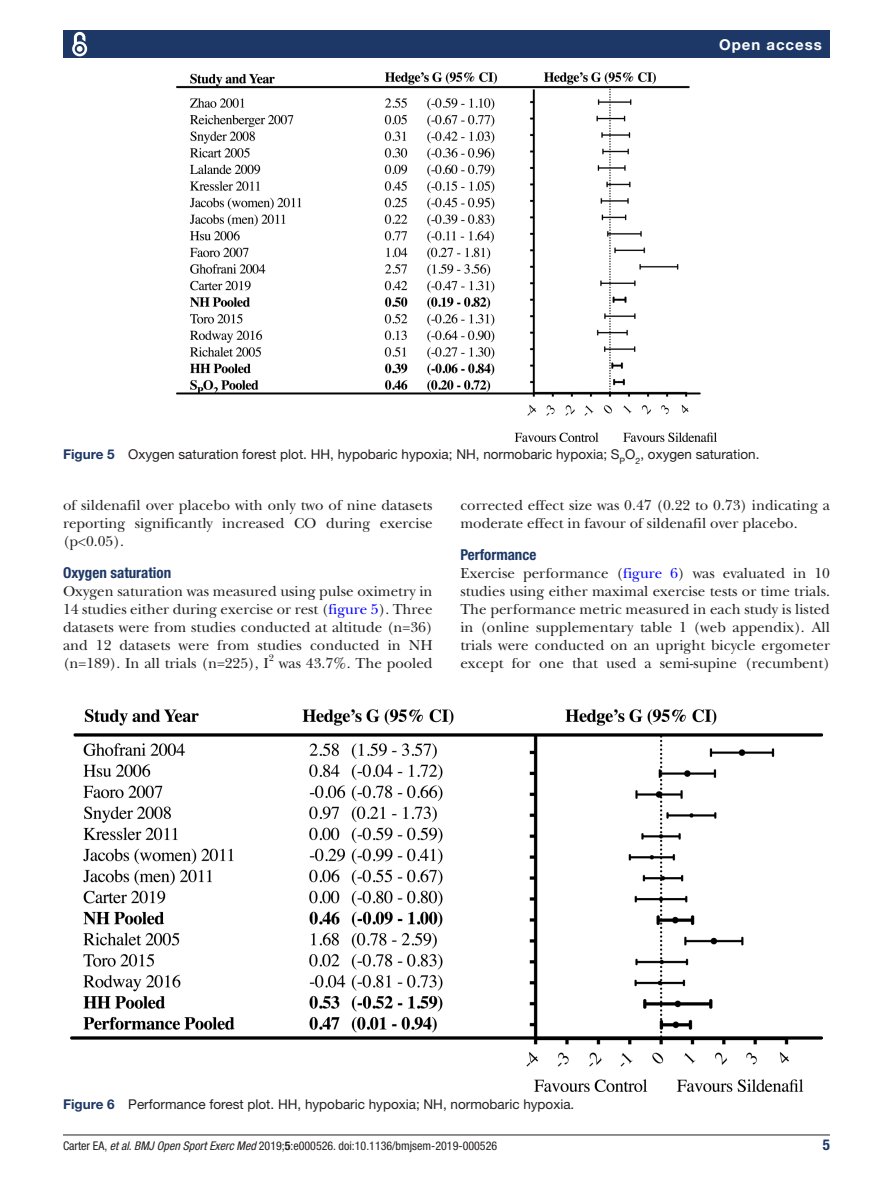
<style>
.page{position:relative;width:893px;height:1191px;background:#fff}
.page>*{position:absolute;margin:0;border:0;box-sizing:border-box;transform-origin:0 0}
.t1{font:15px/18px "New Baskerville";color:#231f20;text-align:justify}
.t2{font:700 condensed 15px "Helvetica Neue LT Std";color:#1d3766}
.t3{font:700 15px "Helvetica Neue LT Std";letter-spacing:.065em;color:#fff}
.t4{font:13.5px "Helvetica Neue LT Std";color:#231f20}
.t5{font:condensed 12px "Helvetica Neue LT Std";color:#231f20}
.t6{font:9.9px "New Baskerville";color:#231f20}
.s1{font-weight:700;color:#1d3766}
.s2{color:#00f}
.s3{font-style:italic}
.s4{font-weight:700}
</style>
<div class="page">
<hr style="left:63px;top:1134px;width:767px;height:1px;background:#231f20">
<div style="left:63px;top:31px;width:767px;height:27px;background:#1d3766"></div>
<svg style="left:72px;top:31px;width:16px;height:26px"></svg>
<img style="left:177px;top:73px;width:539px;height:368px">
<img style="left:71px;top:709px;width:751px;height:382px">
<p class="t3" style="left:719px;top:35px;width:104px">Open access</p>
<p class="t4" style="left:63px;top:446px;width:698px"><span class="s1">Figure 5</span> Oxygen saturation forest plot. HH, hypobaric hypoxia; NH, normobaric hypoxia; S<sub>P</sub>O<sub>2</sub>, oxygen saturation.</p>
<p class="t1" style="left:63px;top:496px;width:371px">of sildenafil over placebo with only two of nine datasets reporting significantly increased CO during exercise (p&lt;0.05).</p>
<p class="t2" style="left:63px;top:563px;width:110px">Oxygen saturation</p>
<p class="t1" style="left:63px;top:582px;width:371px">Oxygen saturation was measured using pulse oximetry in 14 studies either during exercise or rest (<span class="s2">figure 5</span>). Three datasets were from studies conducted at altitude (n=36) and 12 datasets were from studies conducted in NH (n=189). In all trials (n=225), I</p>
<p class="t6" style="left:269px;top:652px;width:7px">2</p>
<p class="t1" style="left:279px;top:654px;width:155px">was 43.7%. The pooled</p>
<p class="t1" style="left:460px;top:496px;width:371px">corrected effect size was 0.47 (0.22 to 0.73) indicating a moderate effect in favour of sildenafil over placebo.</p>
<p class="t2" style="left:460px;top:545px;width:77px">Performance</p>
<p class="t1" style="left:460px;top:564px;width:371px">Exercise performance (<span class="s2">figure 6</span>) was evaluated in 10 studies using either maximal exercise tests or time trials.<br>The performance metric measured in each study is listed in (online supplementary table 1 (web appendix). All trials were conducted on an upright bicycle ergometer except for one that used a semi-supine (recumbent)</p>
<p class="t4" style="left:63px;top:1096px;width:513px"><span class="s1">Figure 6</span> Performance forest plot. HH, hypobaric hypoxia; NH, normobaric hypoxia.</p>
<p class="t5" style="left:63px;top:1138px;width:436px">Carter EA, <span class="s3">et al</span>. <span class="s3">BMJ Open Sport Exerc Med</span> 2019;<span class="s4">5</span>:e000526. doi:10.1136/bmjsem-2019-000526</p>
<p class="t2" style="left:823px;top:1135px;width:9px">5</p>
</div>
